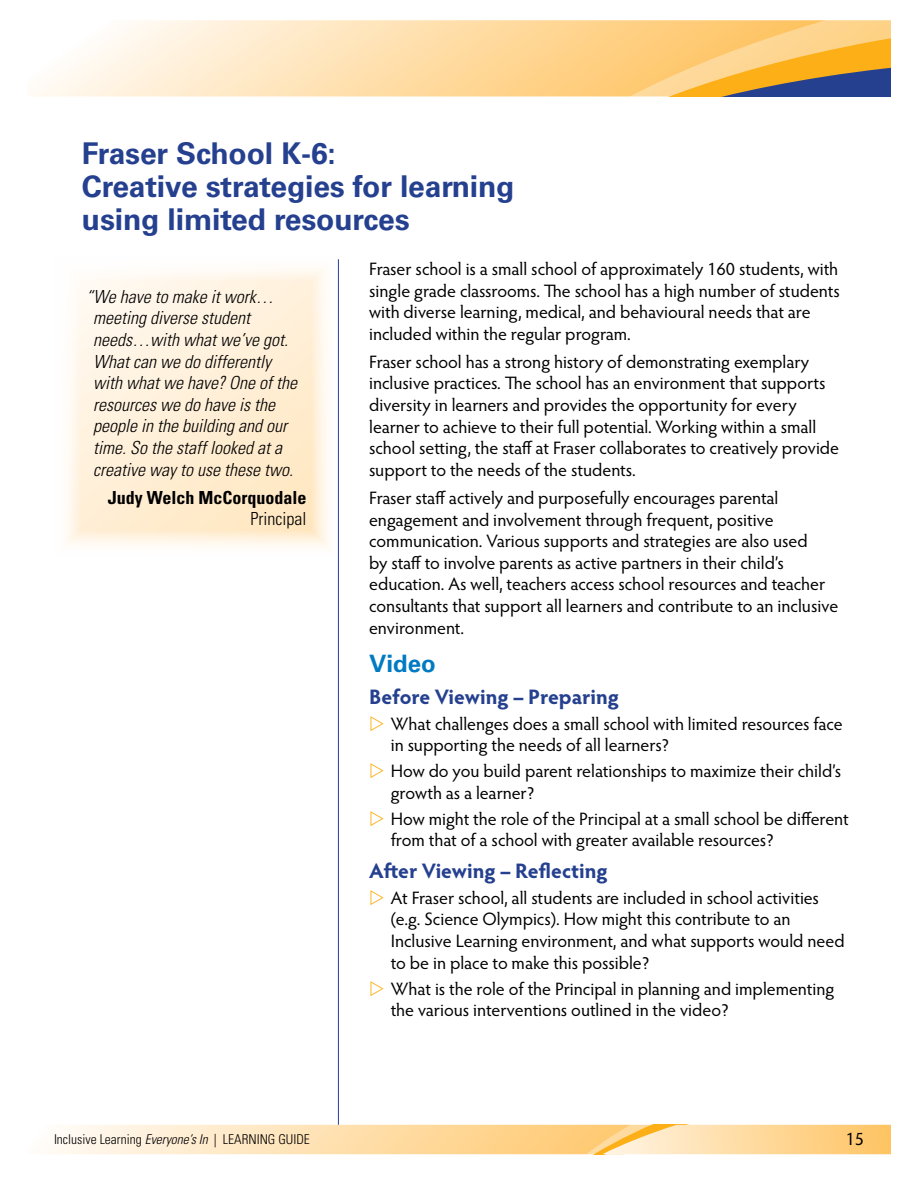
<style>
.page{position:relative;width:918px;height:1188px;background:#fff}
.page>*{position:absolute;margin:0;border:0;box-sizing:border-box;transform-origin:0 0}
.t1{font:700 30px/33px "Univers LT Std";letter-spacing:-.005em;color:#25408f}
.t2{font:700 24px "Univers LT Std";color:#007ac2}
.t3{font:700 21px "Hypatia Sans Pro";color:#25408f}
.t4{font:18px/21.6px "Hypatia Sans Pro";color:#000}
.t5{font:italic 300 condensed 18px/21.6px "Univers";color:#000}
.t6{font:700 condensed 18px "Univers LT Std";color:#000}
.t7{font:300 condensed 18px "Univers LT Std";color:#000}
.t8{font:300 condensed 13.5px "Univers LT Std";color:#000}
.s1{font-style:italic}
</style>
<div class="page">
<svg style="left:47px;top:1125px;width:844px;height:29px;background:#fedda8"></svg>
<svg style="left:31px;top:20px;width:434px;height:76px"></svg>
<svg style="left:465px;top:20px;width:426px;height:76px;background:#ecc178"></svg>
<hr style="left:338px;top:259px;width:1px;height:866px;background:#25408f">
<svg style="left:67px;top:259px;width:271px;height:298px"></svg>
<h1 class="t1" style="left:82px;top:137px;width:434px">Fraser School K-6:<br>Creative strategies for learning using limited resources</h1>
<p class="t4" style="left:369px;top:257px;width:472px">Fraser school is a small school of approximately 160 students, with single grade classrooms. The school has a high number of students with diverse learning, medical, and behavioural needs that are included within the regular program.</p>
<p class="t4" style="left:369px;top:350px;width:472px">Fraser school has a strong history of demonstrating exemplary inclusive practices. The school has an environment that supports diversity in learners and provides the opportunity for every learner to achieve to their full potential. Working within a small school setting, the staff at Fraser collaborates to creatively provide support to the needs of the students.</p>
<p class="t4" style="left:369px;top:486px;width:471px">Fraser staff actively and purposefully encourages parental engagement and involvement through frequent, positive communication. Various supports and strategies are also used<br>by staff to involve parents as active partners in their child’s education. As well, teachers access school resources and teacher consultants that support all learners and contribute to an inclusive environment.</p>
<h2 class="t2" style="left:369px;top:650px;width:68px">Video</h2>
<p class="t3" style="left:369px;top:682px;width:251px">Before Viewing – Preparing</p>
<p class="t4" style="left:391px;top:712px;width:454px">What challenges does a small school with limited resources face in supporting the needs of all learners?</p>
<p class="t4" style="left:391px;top:760px;width:452px">How do you build parent relationships to maximize their child’s growth as a learner?</p>
<p class="t4" style="left:391px;top:807px;width:460px">How might the role of the Principal at a small school be different from that of a school with greater available resources?</p>
<p class="t3" style="left:369px;top:856px;width:240px">After Viewing – Reflecting</p>
<p class="t4" style="left:391px;top:886px;width:455px">At Fraser school, all students are included in school activities (e.g. Science Olympics). How might this contribute to an Inclusive Learning environment, and what supports would need to be in place to make this possible?</p>
<p class="t4" style="left:391px;top:977px;width:445px">What is the role of the Principal in planning and implementing the various interventions outlined in the video?</p>
<p class="t5" style="left:93px;top:286px;width:205px;text-indent:-7px">“We have to make it work… meeting diverse student needs…with what we’ve got.<br>What can we do differently with what we have? One of the resources we do have is the people in the building and our time. So the staff looked at a creative way to use these two.</p>
<p class="t6" style="left:108px;top:486px;width:200px">Judy Welch McCorquodale</p>
<p class="t7" style="left:251px;top:508px;width:57px">Principal</p>
<p class="t8" style="left:54px;top:1131px;width:257px">Inclusive Learning <span class="s1">Everyone’s In</span> | LEARNING GUIDE</p>
<p class="t4" style="left:845px;top:1127px;width:20px">15</p>
</div>
